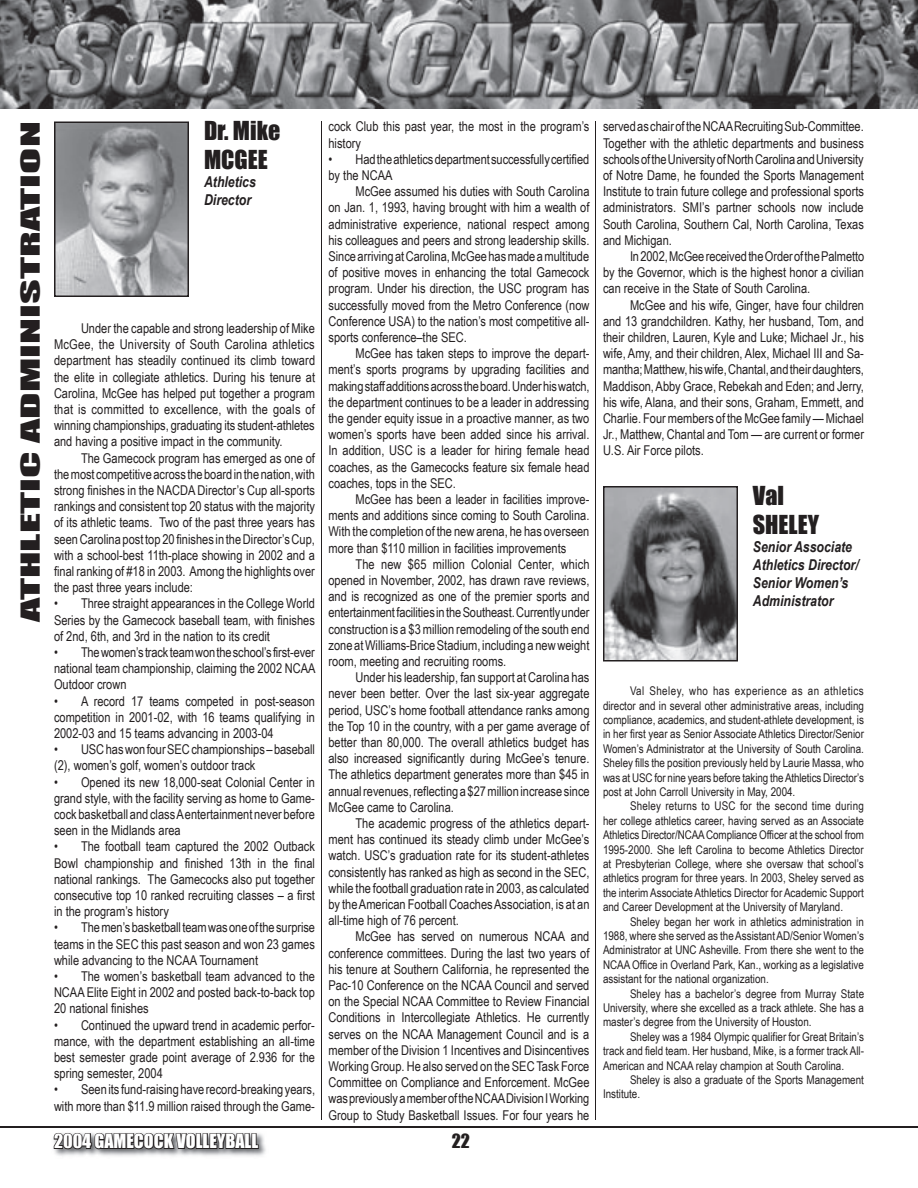
<style>
.page{position:relative;width:918px;height:1188px;background:#fff}
.page>*{position:absolute;margin:0;border:0;box-sizing:border-box;transform-origin:0 0}
.t1{font:24px "Impact";color:#231f20;scale:2 1}
.t2{font:24px/28.8px "Impact";color:#231f20}
.t3{font:18px "Impact";color:#fff}
.t4{font:18px "Impact";color:#231f20}
.t5{font:italic 700 15px/18px "Arial Narrow";color:#231f20}
.t6{font:13.5px/16.2px "Arial Narrow";color:#231f20;text-align:justify}
.t7{font:12px/14.4px "Arial Narrow";color:#231f20;text-align:justify}
</style>
<div class="page">
<img style="left:260px;top:1134px;width:6px;height:22px">
<svg style="left:53px;top:1132px;width:207px;height:24px;background:#7b7a7c"></svg>
<hr style="left:0;top:1126px;width:918px;height:2px;background:#231f20">
<img style="left:0;top:0;width:918px;height:108px">
<svg style="left:54px;top:122px;width:135px;height:175px;background:#999b9d"></svg>
<svg style="left:603px;top:486px;width:135px;height:176px;background:#7c7c7f"></svg>
<hr style="left:321px;top:122px;width:1px;height:998px;background:#231f20">
<hr style="left:596px;top:122px;width:1px;height:998px;background:#231f20">
<h1 class="t1" style="left:16px;top:622px;width:252px;rotate:-90deg">ATHLETIC ADMINISTRATION</h1>
<h1 class="t2" style="left:204px;top:116px;width:78px">Dr. Mike<br>MCGEE</h1>
<p class="t5" style="left:204px;top:173px;width:53px">Athletics<br>Director</p>
<p class="t6" style="left:54px;top:320px;width:263px;text-indent:27px">Under the capable and strong leadership of Mike McGee, the University of South Carolina athletics department has steadily continued its climb toward the elite in collegiate athletics. During his tenure at Carolina, McGee has helped put together a program that is committed to excellence, with the goals of winning championships, graduating its student-athletes and having a positive impact in the community.</p>
<p class="t6" style="left:54px;top:450px;width:263px;text-indent:27px">The Gamecock program has emerged as one of the most competitive across the board in the nation, with strong finishes in the NACDA Director’s Cup all-sports rankings and consistent top 20 status with the majority of its athletic teams. Two of the past three years has seen Carolina post top 20 finishes in the Director’s Cup, with a school-best 11th-place showing in 2002 and a final ranking of #18 in 2003. Among the highlights over the past three years include:</p>
<p class="t6" style="left:54px;top:595px;width:262px">• Three straight appearances in the College World Series by the Gamecock baseball team, with finishes of 2nd, 6th, and 3rd in the nation to its credit</p>
<p class="t6" style="left:54px;top:644px;width:263px">• The women’s track team won the school’s first-ever national team championship, claiming the 2002 NCAA Outdoor crown</p>
<p class="t6" style="left:54px;top:693px;width:262px">• A record 17 teams competed in post-season competition in 2001-02, with 16 teams qualifying in 2002-03 and 15 teams advancing in 2003-04</p>
<p class="t6" style="left:54px;top:741px;width:263px">• USC has won four SEC championships – baseball (2), women’s golf, women’s outdoor track</p>
<p class="t6" style="left:54px;top:774px;width:262px">• Opened its new 18,000-seat Colonial Center in grand style, with the facility serving as home to Game&shy;cock basketball and class A entertainment never before seen in the Midlands area</p>
<p class="t6" style="left:54px;top:838px;width:263px">• The football team captured the 2002 Outback Bowl championship and finished 13th in the final national rankings. The Gamecocks also put together consecutive top 10 ranked recruiting classes – a first in the program’s history</p>
<p class="t6" style="left:54px;top:919px;width:263px">• The men’s basketball team was one of the surprise teams in the SEC this past season and won 23 games while advancing to the NCAA Tournament</p>
<p class="t6" style="left:54px;top:968px;width:263px">• The women’s basketball team advanced to the NCAA Elite Eight in 2002 and posted back-to-back top 20 national finishes</p>
<p class="t6" style="left:54px;top:1017px;width:262px">• Continued the upward trend in academic perfor&shy;mance, with the department establishing an all-time best semester grade point average of 2.936 for the spring semester, 2004</p>
<p class="t6" style="left:54px;top:1081px;width:263px">• Seen its fund-raising have record-breaking years, with more than $11.9 million raised through the Game-</p>
<p class="t6" style="left:328px;top:118px;width:263px">cock Club this past year, the most in the program’s history</p>
<p class="t6" style="left:328px;top:151px;width:262px">• Had the athletics department successfully certified by the NCAA</p>
<p class="t6" style="left:328px;top:183px;width:263px;text-indent:27px">McGee assumed his duties with South Carolina on Jan. 1, 1993, having brought with him a wealth of administrative experience, national respect among his colleagues and peers and strong leadership skills.<br>Since arriving at Carolina, McGee has made a multitude of positive moves in enhancing the total Gamecock program. Under his direction, the USC program has successfully moved from the Metro Conference (now Conference USA) to the nation’s most competitive all&shy;sports conference–the SEC.</p>
<p class="t6" style="left:328px;top:345px;width:263px;text-indent:27px">McGee has taken steps to improve the depart&shy;ment’s sports programs by upgrading facilities and making staff additions across the board. Under his watch, the department continues to be a leader in addressing the gender equity issue in a proactive manner, as two women’s sports have been added since his arrival.<br>In addition, USC is a leader for hiring female head coaches, as the Gamecocks feature six female head coaches, tops in the SEC.</p>
<p class="t6" style="left:328px;top:491px;width:262px;text-indent:27px">McGee has been a leader in facilities improve&shy;ments and additions since coming to South Carolina.<br>With the completion of the new arena, he has overseen more than $110 million in facilities improvements</p>
<p class="t6" style="left:328px;top:556px;width:263px;text-indent:27px">The new $65 million Colonial Center, which opened in November, 2002, has drawn rave reviews, and is recognized as one of the premier sports and entertainment facilities in the Southeast. Currently under construction is a $3 million remodeling of the south end zone at Williams-Brice Stadium, including a new weight room, meeting and recruiting rooms.</p>
<p class="t6" style="left:328px;top:669px;width:263px;text-indent:27px">Under his leadership, fan support at Carolina has never been better. Over the last six-year aggregate period, USC’s home football attendance ranks among the Top 10 in the country, with a per game average of better than 80,000. The overall athletics budget has also increased significantly during McGee’s tenure.<br>The athletics department generates more than $45 in annual revenues, reflecting a $27 million increase since McGee came to Carolina.</p>
<p class="t6" style="left:328px;top:815px;width:263px;text-indent:27px">The academic progress of the athletics depart&shy;ment has continued its steady climb under McGee’s watch. USC’s graduation rate for its student-athletes consistently has ranked as high as second in the SEC, while the football graduation rate in 2003, as calculated by the American Football Coaches Association, is at an all-time high of 76 percent.</p>
<p class="t6" style="left:328px;top:928px;width:262px;text-indent:27px">McGee has served on numerous NCAA and conference committees. During the last two years of his tenure at Southern California, he represented the Pac-10 Conference on the NCAA Council and served on the Special NCAA Committee to Review Financial Conditions in Intercollegiate Athletics. He currently serves on the NCAA Management Council and is a member of the Division 1 Incentives and Disincentives Working Group. He also served on the SEC Task Force Committee on Compliance and Enforcement. McGee was previously a member of the NCAA Division I Working Group to Study Basketball Issues. For four years he</p>
<h2 class="t3" style="left:54px;top:1130px;width:206px">2004 GAMECOCK VOLLEYBALL</h2>
<h2 class="t4" style="left:452px;top:1130px;width:20px">22</h2>
<p class="t6" style="left:603px;top:118px;width:263px">served as chair of the NCAA Recruiting Sub-Committee.<br>Together with the athletic departments and business schools of the University of North Carolina and University of Notre Dame, he founded the Sports Management Institute to train future college and professional sports administrators. SMI’s partner schools now include South Carolina, Southern Cal, North Carolina, Texas and Michigan.</p>
<p class="t6" style="left:603px;top:248px;width:263px;text-indent:27px">In 2002, McGee received the Order of the Palmetto by the Governor, which is the highest honor a civilian can receive in the State of South Carolina.</p>
<p class="t6" style="left:603px;top:297px;width:263px;text-indent:27px">McGee and his wife, Ginger, have four children and 13 grandchildren. Kathy, her husband, Tom, and their children, Lauren, Kyle and Luke; Michael Jr., his wife, Amy, and their children, Alex, Michael III and Sa&shy;mantha; Matthew, his wife, Chantal, and their daughters, Maddison, Abby Grace, Rebekah and Eden; and Jerry, his wife, Alana, and their sons, Graham, Emmett, and Charlie. Four members of the McGee family — Michael Jr., Matthew, Chantal and Tom — are current or former U.S. Air Force pilots.</p>
<h1 class="t2" style="left:753px;top:481px;width:68px">Val<br>SHELEY</h1>
<p class="t5" style="left:753px;top:537px;width:107px">Senior Associate<br>Athletics Director/<br>Senior Women’s<br>Administrator</p>
<p class="t7" style="left:603px;top:684px;width:263px;text-indent:27px">Val Sheley, who has experience as an athletics director and in several other administrative areas, including compliance, academics, and student-athlete development, is in her first year as Senior Associate Athletics Director/Senior Women’s Administrator at the University of South Carolina.<br>Sheley fills the position previously held by Laurie Massa, who was at USC for nine years before taking the Athletics Director’s post at John Carroll University in May, 2004.</p>
<p class="t7" style="left:603px;top:799px;width:263px;text-indent:27px">Sheley returns to USC for the second time during her college athletics career, having served as an Associate Athletics Director/NCAA Compliance Officer at the school from 1995-2000. She left Carolina to become Athletics Director at Presbyterian College, where she oversaw that school’s athletics program for three years. In 2003, Sheley served as the interim Associate Athletics Director for Academic Support and Career Development at the University of Maryland.</p>
<p class="t7" style="left:603px;top:914px;width:262px;text-indent:27px">Sheley began her work in athletics administration in 1988, where she served as the Assistant AD/Senior Women’s Administrator at UNC Asheville. From there she went to the NCAA Office in Overland Park, Kan., working as a legislative assistant for the national organization.</p>
<p class="t7" style="left:603px;top:986px;width:263px;text-indent:27px">Sheley has a bachelor’s degree from Murray State University, where she excelled as a track athlete. She has a master’s degree from the University of Houston.</p>
<p class="t7" style="left:603px;top:1029px;width:263px;text-indent:27px">Sheley was a 1984 Olympic qualifier for Great Britain’s track and field team. Her husband, Mike, is a former track All-American and NCAA relay champion at South Carolina.</p>
<p class="t7" style="left:603px;top:1072px;width:262px;text-indent:27px">Sheley is also a graduate of the Sports Management<br>Institute.</p>
</div>
